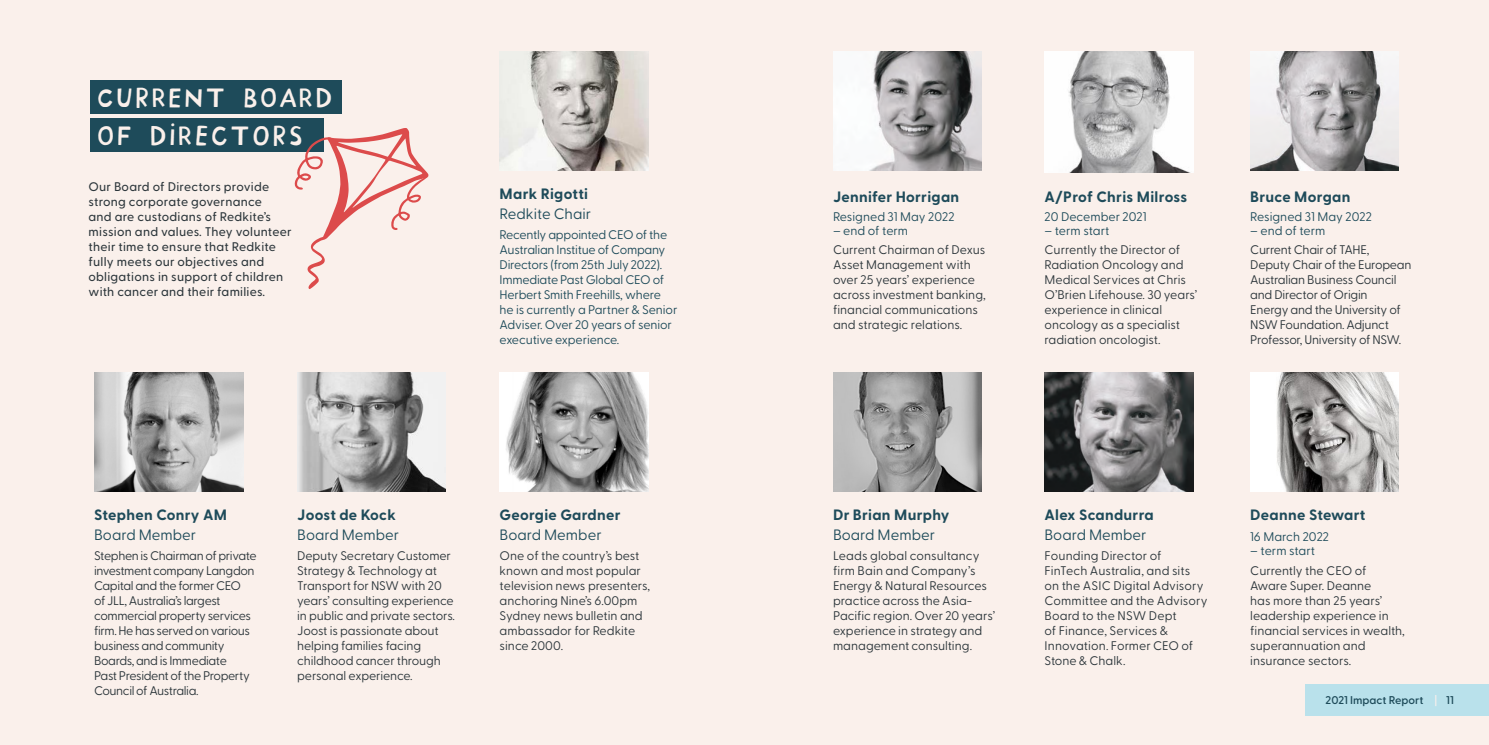
<style>
.page{position:relative;width:1489px;height:745px;background:#fff}
.page>*{position:absolute;margin:0;border:0;box-sizing:border-box;transform-origin:0 0}
.t1{font:26.25px/37.4px "Matilda";color:#faf0eb}
.t2{font:700 15px "Greycliff CF";letter-spacing:.02em;color:#1e4b5a}
.t3{font:15px "Greycliff CF";color:#1e4b5a}
.t4{font:12.5px/15px "Greycliff CF";letter-spacing:-.01em;color:#2b353a}
.t5{font:12.5px/15px "Greycliff CF";letter-spacing:-.01em;color:#1e4b5a}
.t6{font:12.5px/15px "Greycliff CF";letter-spacing:-.03em;color:#2b353a}
.t7{font:500 12.5px/15px "Greycliff CF";letter-spacing:.02em;color:#2b353a}
.t8{font:600 11.25px "Greycliff CF";color:#1e4b5a}
.s1{font-weight:500;color:#faf0eb}
</style>
<div class="page">
<div style="left:0;top:0;width:1488px;height:744px;background:#faf0eb"></div>
<img style="left:499px;top:51px;width:149px;height:119px">
<img style="left:1250px;top:51px;width:148px;height:119px">
<img style="left:833px;top:51px;width:148px;height:119px">
<img style="left:1044px;top:372px;width:149px;height:119px">
<img style="left:1250px;top:372px;width:148px;height:119px">
<img style="left:833px;top:372px;width:148px;height:119px">
<img style="left:94px;top:372px;width:149px;height:119px">
<img style="left:1044px;top:51px;width:149px;height:122px">
<img style="left:297px;top:372px;width:149px;height:119px">
<img style="left:500px;top:372px;width:148px;height:119px">
<div style="left:90px;top:81px;width:252px;height:33px;background:#1e4b5a"></div>
<div style="left:90px;top:118px;width:234px;height:33px;background:#1e4b5a"></div>
<svg style="left:294px;top:128px;width:134px;height:161px"></svg>
<div style="left:1305px;top:684px;width:183px;height:31px;background:#b9e1eb"></div>
<h1 class="t1" style="left:96px;top:80px;width:239px">CURRENT BOARD<br>OF DIRECTORS</h1>
<p class="t7" style="left:88px;top:178px;width:205px">Our Board of Directors provide strong corporate governance<br>and are custodians of Redkite’s mission and values. They volunteer their time to ensure that Redkite fully meets our objectives and obligations in support of children with cancer and their families.</p>
<p class="t2" style="left:499px;top:182px;width:90px">Mark Rigotti</p>
<p class="t3" style="left:499px;top:202px;width:93px">Redkite Chair</p>
<p class="t5" style="left:499px;top:225px;width:179px">Recently appointed CEO of the<br>Australian Institue of Company<br>Directors (from 25th July 2022).<br>Immediate Past Global CEO of<br>Herbert Smith Freehills, where he is currently a Partner &amp; Senior<br>Adviser. Over 20 years of senior executive experience.</p>
<p class="t2" style="left:94px;top:503px;width:134px">Stephen Conry AM</p>
<p class="t3" style="left:94px;top:523px;width:103px">Board Member</p>
<p class="t6" style="left:94px;top:547px;width:164px">Stephen is Chairman of private investment company Langdon<br>Capital and the former CEO<br>of JLL, Australia’s largest commercial property services firm. He has served on various business and community<br>Boards, and is Immediate<br>Past President of the Property<br>Council of Australia.</p>
<p class="t2" style="left:297px;top:503px;width:100px">Joost de Kock</p>
<p class="t3" style="left:297px;top:523px;width:103px">Board Member</p>
<p class="t4" style="left:297px;top:547px;width:159px">Deputy Secretary Customer<br>Strategy &amp; Technology at<br>Transport for NSW with 20 years’ consulting experience in public and private sectors.<br>Joost is passionate about helping families facing childhood cancer through personal experience.</p>
<p class="t2" style="left:499px;top:503px;width:122px">Georgie Gardner</p>
<p class="t3" style="left:499px;top:523px;width:103px">Board Member</p>
<p class="t4" style="left:499px;top:547px;width:152px">One of the country’s best known and most popular television news presenters, anchoring Nine’s 6.00pm<br>Sydney news bulletin and ambassador for Redkite since 2000.</p>
<p class="t2" style="left:833px;top:185px;width:128px">Jennifer Horrigan</p>
<p class="t5" style="left:833px;top:208px;width:123px">Resigned 31 May 2022</p>
<p class="t5" style="left:833px;top:221px;width:77px">– end of term</p>
<p class="t2" style="left:1044px;top:185px;width:144px">A/Prof Chris Milross</p>
<p class="t5" style="left:1044px;top:208px;width:103px">20 December 2021</p>
<p class="t5" style="left:1044px;top:221px;width:66px">– term start</p>
<p class="t2" style="left:1250px;top:185px;width:102px">Bruce Morgan</p>
<p class="t5" style="left:1250px;top:208px;width:123px">Resigned 31 May 2022</p>
<p class="t5" style="left:1250px;top:221px;width:77px">– end of term</p>
<p class="t4" style="left:833px;top:241px;width:154px">Current Chairman of Dexus<br>Asset Management with over 25 years’ experience across investment banking, financial communications and strategic relations.</p>
<p class="t4" style="left:1044px;top:241px;width:154px">Currently the Director of<br>Radiation Oncology and<br>Medical Services at Chris<br>O’Brien Lifehouse. 30 years’ experience in clinical oncology as a specialist radiation oncologist.</p>
<p class="t4" style="left:1250px;top:241px;width:163px">Current Chair of TAHE,<br>Deputy Chair of the European<br>Australian Business Council and Director of Origin<br>Energy and the University of<br>NSW Foundation. Adjunct<br>Professor, University of NSW.</p>
<p class="t2" style="left:833px;top:503px;width:118px">Dr Brian Murphy</p>
<p class="t3" style="left:833px;top:523px;width:103px">Board Member</p>
<p class="t4" style="left:833px;top:547px;width:164px">Leads global consultancy firm Bain and Company’s<br>Energy &amp; Natural Resources practice across the Asia-<br>Pacific region. Over 20 years’ experience in strategy and management consulting.</p>
<p class="t2" style="left:1044px;top:503px;width:111px">Alex Scandurra</p>
<p class="t3" style="left:1044px;top:523px;width:103px">Board Member</p>
<p class="t4" style="left:1044px;top:547px;width:164px">Founding Director of<br>FinTech Australia, and sits on the ASIC Digital Advisory<br>Committee and the Advisory<br>Board to the NSW Dept<br>of Finance, Services &amp;<br>Innovation. Former CEO of<br>Stone &amp; Chalk.</p>
<p class="t2" style="left:1250px;top:503px;width:117px">Deanne Stewart</p>
<p class="t5" style="left:1250px;top:528px;width:80px">16 March 2022</p>
<p class="t5" style="left:1250px;top:542px;width:66px">– term start</p>
<p class="t4" style="left:1250px;top:561px;width:156px">Currently the CEO of<br>Aware Super. Deanne<br>has more than 25 years’ leadership experience in financial services in wealth, superannuation and insurance sectors.</p>
<p class="t8" style="left:1325px;top:690px;width:130px">2021 Impact Report <span class="s1">|</span> 11</p>
</div>
